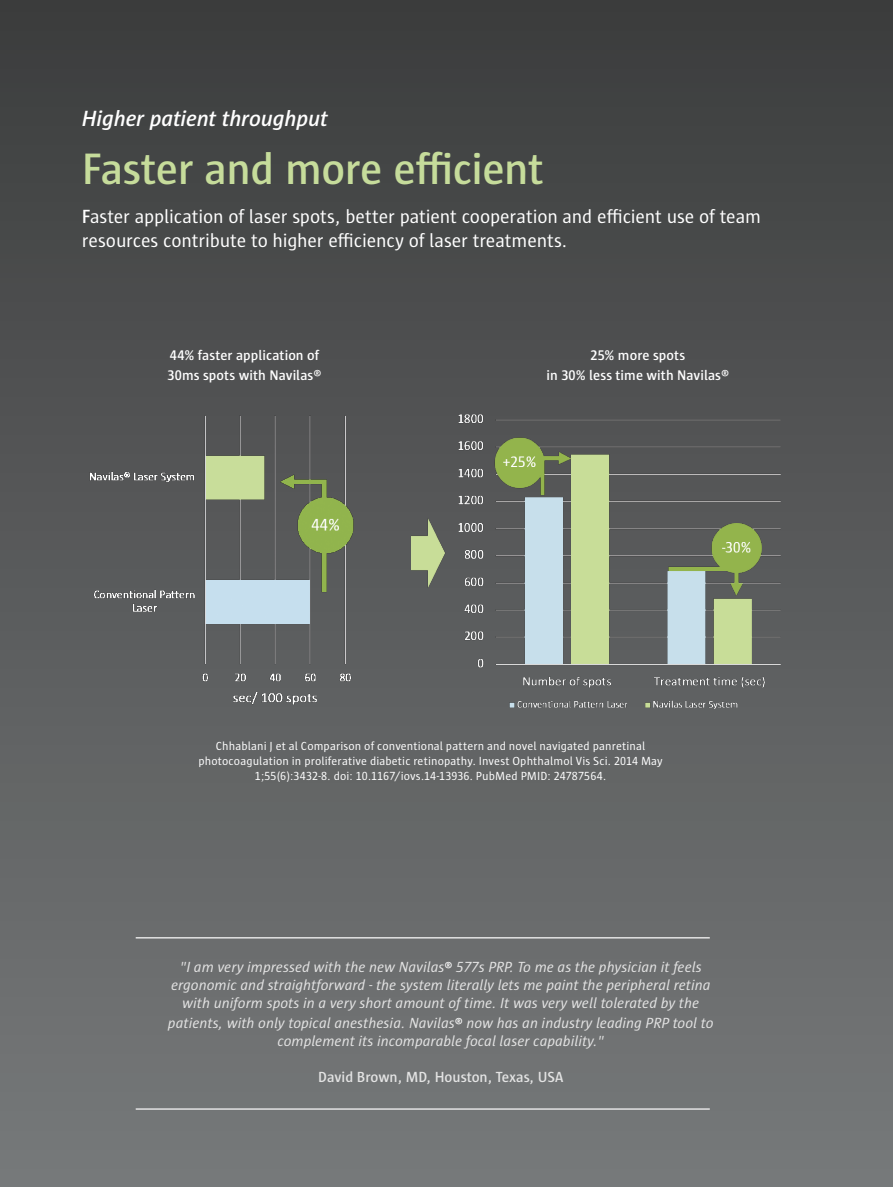
<style>
.page{position:relative;width:893px;height:1187px;background:#fff}
.page>*{position:absolute;margin:0;border:0;box-sizing:border-box;transform-origin:0 0}
.t1{font:600 45px "Sun LT";letter-spacing:-.01em;color:#c6dc9b}
.t2{font:italic 600 22.5px "Sun LT";letter-spacing:-.01em;color:#fff}
.t3{font:19.5px/24px "Sun LT";letter-spacing:-.005em;color:#fff}
.t4{font:italic 15px/18px "Sun LT";color:#e3e3e3;text-align:center}
.t5{font:600 15px "Sun LT";color:#e3e3e3}
.t6{font:600 14.25px/19.5px "Sun LT";letter-spacing:.005em;color:#fff}
.t7{font:12px/15px "Sun LT";letter-spacing:.01em;color:#fff;text-align:center}
.s1{font-weight:600}
.s2{font-weight:600;font-style:normal;font-size:14.25px;color:#fff}
</style>
<div class="page">
<div style="left:0;top:0;width:893px;height:1186px;background:linear-gradient(to bottom,#3c3d3d,#777a7b)"></div>
<hr style="left:136px;top:937px;width:574px;height:1px;background:#e3e3e3">
<hr style="left:136px;top:1108px;width:574px;height:1px;background:#e3e3e3">
<img style="left:82px;top:354px;width:281px;height:365px">
<img style="left:411px;top:364px;width:381px;height:356px">
<p class="t2" style="left:82px;top:106px;width:247px">Higher patient throughput</p>
<p class="t1" style="left:82px;top:144px;width:463px">Faster and more efficient</p>
<p class="t3" style="left:82px;top:205px;width:680px"><span class="s1">F</span>aster application of laser spots, better patient cooperation and efficient use of team resources contribute to higher efficiency of laser treatments.</p>
<p class="t6" style="left:168px;top:345px;width:155px">44% faster application of<br>30ms spots with Navilas®</p>
<p class="t6" style="left:547px;top:345px;width:184px;text-align:center">25% more spots<br>in 30% less time with Navilas®</p>
<p class="t7" style="left:198px;top:738px;width:466px">Chhablani J et al Comparison of conventional pattern and novel navigated panretinal photocoagulation in proliferative diabetic retinopathy. Invest Ophthalmol Vis Sci. 2014 May<br>1;55(6):3432-8. doi: 10.1167/iovs.14-13936. PubMed PMID: 24787564.</p>
<p class="t4" style="left:171px;top:957px;width:541px">"I am very impressed with the new Navilas<span class="s2">®</span> 577s PRP. To me as the physician it feels ergonomic and straightforward - the system literally lets me paint the peripheral retina with uniform spots in a very short amount of time. It was very well tolerated by the</p>
<p class="t4" style="left:168px;top:1013px;width:547px">patients, with only topical anesthesia. Navilas<span class="s2">®</span> now has an industry leading PRP tool to complement its incomparable focal laser capability."</p>
<p class="t5" style="left:318px;top:1068px;width:246px">David Brown, MD, Houston, Texas, USA</p>
</div>
